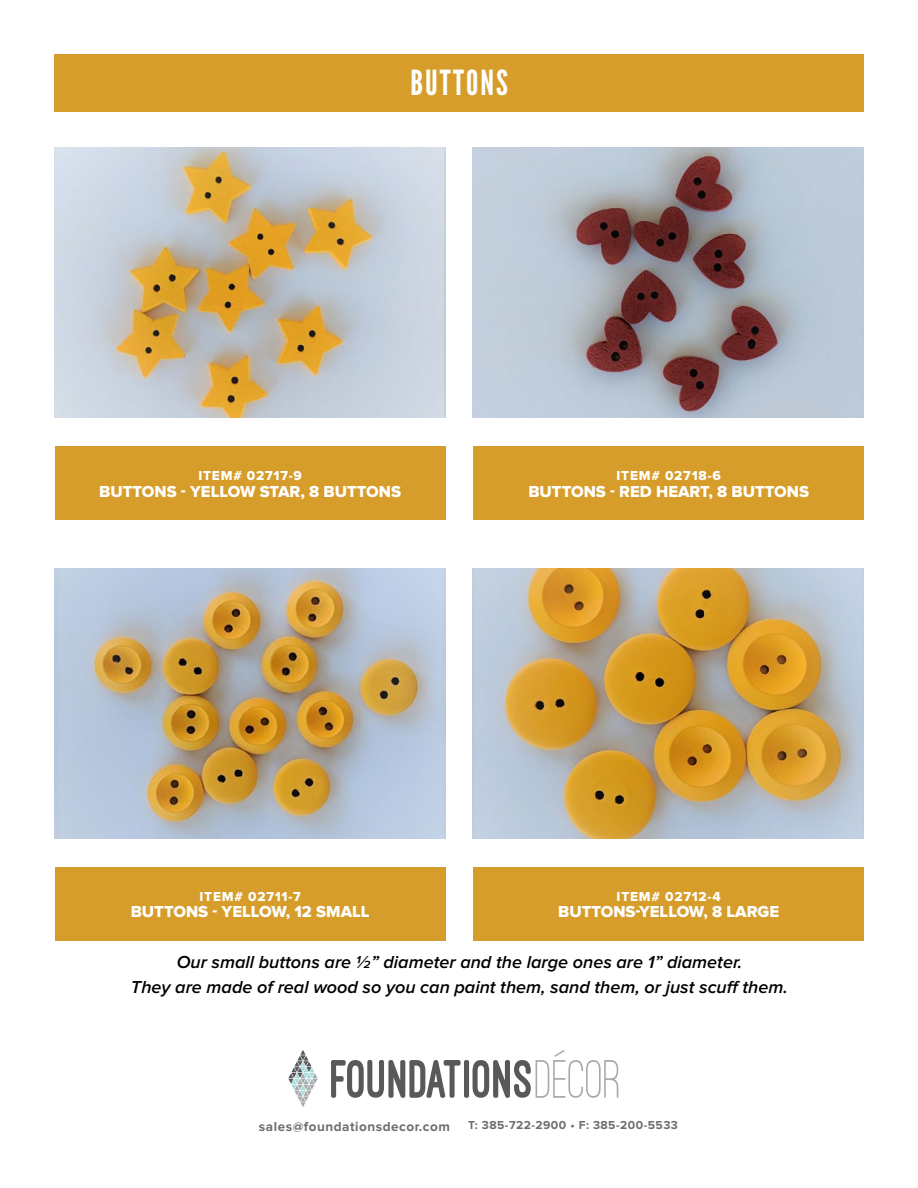
<style>
.page{position:relative;width:918px;height:1188px;background:#fff}
.page>*{position:absolute;margin:0;border:0;box-sizing:border-box;transform-origin:0 0}
.t1{font:34.5px "League Gothic";letter-spacing:.06em;color:#fff}
.t2{font:italic 600 18px/25.5px "Proxima Nova";color:#000;text-align:center}
.t3{font:16.5px "Proxima Nova Extrabld";color:#fff}
.t4{font:13.5px "Proxima Nova Extrabld";letter-spacing:.06em;color:#fff}
.t5{font:700 13.5px "Proxima Nova";letter-spacing:.04em;color:#6d6c6f}
.t6{font:700 12px "Proxima Nova";letter-spacing:.04em;color:#6d6c6f}
</style>
<div class="page">
<div style="left:55px;top:54px;width:809px;height:58px;background:#d79d2b"></div>
<svg style="left:331px;top:1060px;width:130px;height:38px"></svg>
<div style="left:464px;top:1060px;width:5px;height:38px;background:#58595b;border-radius:2px"></div>
<svg style="left:473px;top:1050px;width:145px;height:48px"></svg>
<svg style="left:288px;top:1050px;width:30px;height:57px"></svg>
<div style="left:55px;top:446px;width:391px;height:74px;background:#d79d2b"></div>
<div style="left:55px;top:867px;width:391px;height:74px;background:#d79d2b"></div>
<div style="left:473px;top:446px;width:391px;height:74px;background:#d79d2b"></div>
<div style="left:473px;top:867px;width:391px;height:74px;background:#d79d2b"></div>
<img style="left:54px;top:148px;width:392px;height:270px">
<img style="left:54px;top:568px;width:391px;height:270px">
<img style="left:473px;top:148px;width:391px;height:270px">
<img style="left:473px;top:568px;width:391px;height:270px">
<h1 class="t1" style="left:411px;top:63px;width:99px">BUTTONS</h1>
<p class="t4" style="left:198px;top:468px;width:105px">ITEM# 02717-9</p>
<p class="t3" style="left:99px;top:482px;width:303px">BUTTONS - YELLOW STAR, 8 BUTTONS</p>
<p class="t4" style="left:617px;top:468px;width:106px">ITEM# 02718-6</p>
<p class="t3" style="left:528px;top:482px;width:282px">BUTTONS - RED HEART, 8 BUTTONS</p>
<p class="t4" style="left:200px;top:888px;width:103px">ITEM# 02711-7</p>
<p class="t3" style="left:131px;top:902px;width:240px">BUTTONS - YELLOW, 12 SMALL</p>
<p class="t4" style="left:617px;top:888px;width:106px">ITEM# 02712-4</p>
<p class="t3" style="left:558px;top:902px;width:223px">BUTTONS-YELLOW, 8 LARGE</p>
<p class="t2" style="left:131px;top:949px;width:658px">Our small buttons are ½” diameter and the large ones are 1” diameter.<br>They are made of real wood so you can paint them, sand them, or just scuff them.</p>
<p class="t5" style="left:259px;top:1118px;width:193px">sales@foundationsdecor.com</p>
<p class="t6" style="left:468px;top:1118px;width:211px">T: 385-722-2900 • F: 385-200-5533</p>
</div>
